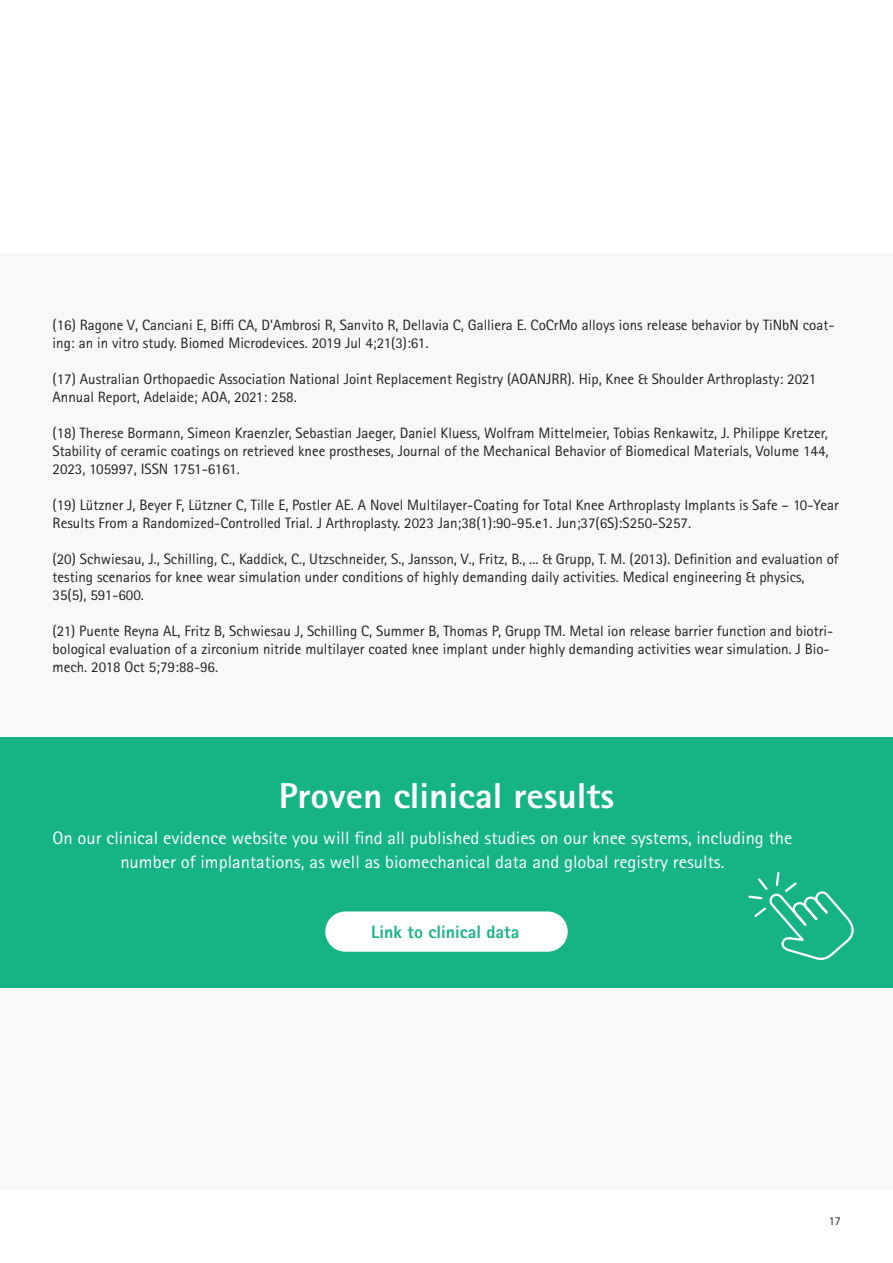
<style>
.page{position:relative;width:893px;height:1263px;background:#fff}
.page>*{position:absolute;margin:0;border:0;box-sizing:border-box;transform-origin:0 0}
.t1{font:800 36px "Rotis Sans Serif Pro";color:#fff;scale:1.04 1}
.t2{font:18px/24px "Rotis Sans Serif Pro";color:#fff;text-align:center;scale:1.04 1}
.t3{font:800 18px "Rotis Sans Serif Pro";color:#16b484}
.t4{font:15px/18px "Rotis Sans Serif Pro";color:#231f20}
.t5{font:12px "Rotis Sans Serif Pro";color:#231f20}
</style>
<div class="page">
<div style="left:0;top:253px;width:893px;height:938px;background:#f8f8f6"></div>
<div style="left:0;top:738px;width:893px;height:250px;background:#16b484"></div>
<div style="left:325px;top:911px;width:243px;height:41px;background:#fff;border-radius:20px"></div>
<svg style="left:748px;top:872px;width:106px;height:88px"></svg>
<p class="t4" style="left:53px;top:316px;width:783px">(16) Ragone V, Canciani E, Biffi CA, D’Ambrosi R, Sanvito R, Dellavia C, Galliera E. CoCrMo alloys ions release behavior by TiNbN coat&shy;ing: an in vitro study. Biomed Microdevices. 2019 Jul 4;21(3):61.</p>
<p class="t4" style="left:53px;top:370px;width:765px">(17) Australian Orthopaedic Association National Joint Replacement Registry (AOANJRR). Hip, Knee &amp; Shoulder Arthroplasty: 2021<br>Annual Report, Adelaide; AOA, 2021: 258.</p>
<p class="t4" style="left:53px;top:424px;width:777px;text-align:justify">(18) Therese Bormann, Simeon Kraenzler, Sebastian Jaeger, Daniel Kluess, Wolfram Mittelmeier, Tobias Renkawitz, J. Philippe Kretzer, Stability of ceramic coatings on retrieved knee prostheses, Journal of the Mechanical Behavior of Biomedical Materials, Volume 144, 2023, 105997, ISSN 1751-6161.</p>
<p class="t4" style="left:53px;top:496px;width:788px">(19) Lützner J, Beyer F, Lützner C, Tille E, Postler AE. A Novel Multilayer-Coating for Total Knee Arthroplasty Implants is Safe – 10-Year<br>Results From a Randomized-Controlled Trial. J Arthroplasty. 2023 Jan;38(1):90-95.e1. Jun;37(6S):S250-S257.</p>
<p class="t4" style="left:53px;top:550px;width:788px">(20) Schwiesau, J., Schilling, C., Kaddick, C., Utzschneider, S., Jansson, V., Fritz, B., ... &amp; Grupp, T. M. (2013). Definition and evaluation of testing scenarios for knee wear simulation under conditions of highly demanding daily activities. Medical engineering &amp; physics,<br>35(5), 591-600.</p>
<p class="t4" style="left:53px;top:622px;width:782px">(21) Puente Reyna AL, Fritz B, Schwiesau J, Schilling C, Summer B, Thomas P, Grupp TM. Metal ion release barrier function and biotri&shy;bological evaluation of a zirconium nitride multilayer coated knee implant under highly demanding activities wear simulation. J Bio&shy;mech. 2018 Oct 5;79:88-96.</p>
<h1 class="t1" style="left:279px;top:773px;width:324px">Proven clinical results</h1>
<p class="t2" style="left:52px;top:826px;width:713px">On our clinical evidence website you will find all published studies on our knee systems, including the number of implantations, as well as biomechanical data and global registry results.</p>
<p class="t3" style="left:371px;top:920px;width:150px">Link to clinical data</p>
<p class="t5" style="left:829px;top:1213px;width:13px">17</p>
</div>
